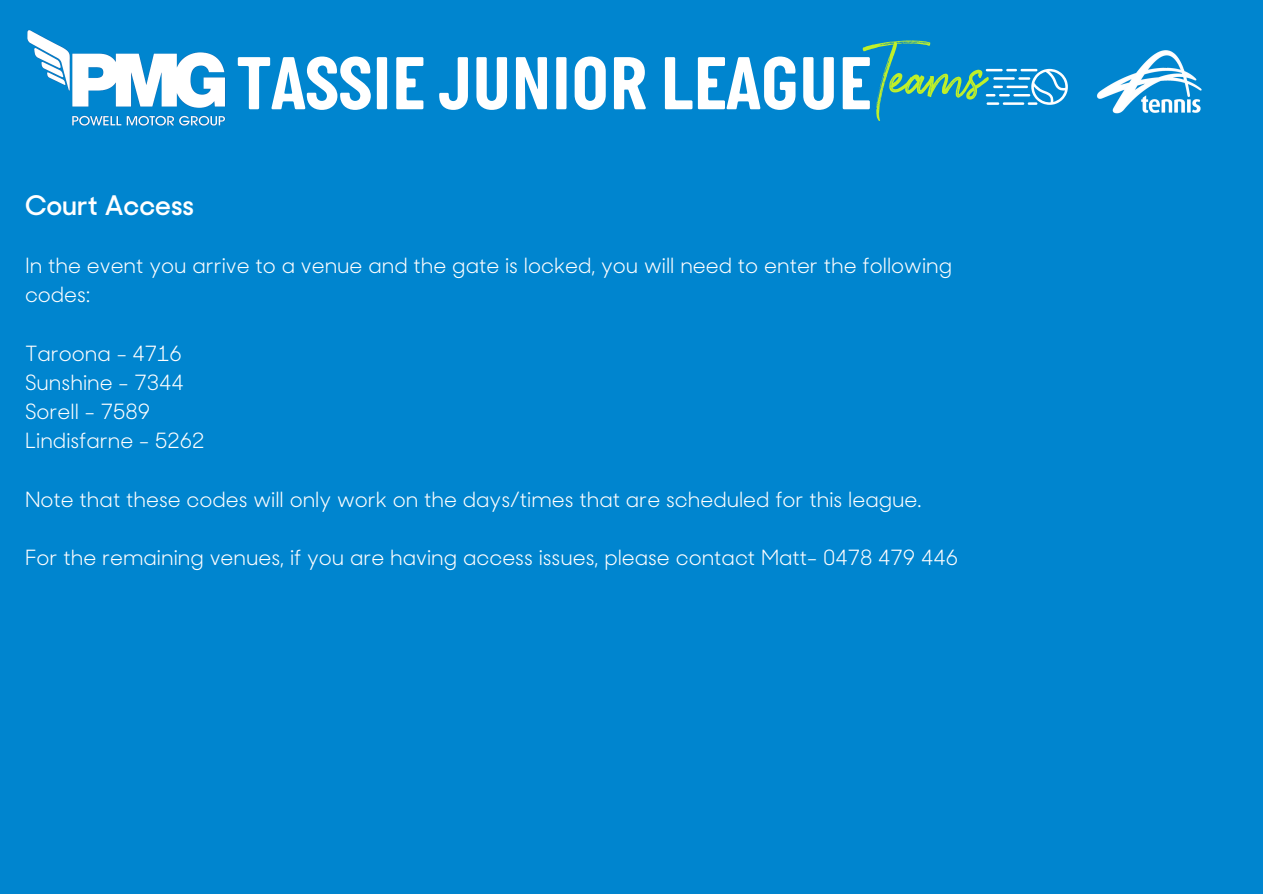
<style>
.page{position:relative;width:1263px;height:894px;background:#fff}
.page>*{position:absolute;margin:0;border:0;box-sizing:border-box;transform-origin:0 0}
.t1{font:79.2px "Brownhill Script";color:#c0f029}
.t2{font:700 76.65px "Italian Plate No 1";color:#fff}
.t3{font:600 27px "Sharp Sans No 2";color:#fff}
.t4{font:21px/29.2px "Sharp Sans No 2";color:#fff}
</style>
<div class="page">
<div style="left:0;top:0;width:1263px;height:893px;background:#0085cf"></div>
<img style="left:27px;top:30px;width:199px;height:96px">
<img style="left:1096px;top:50px;width:106px;height:64px">
<svg style="left:986px;top:69px;width:82px;height:36px"></svg>
<p class="t3" style="left:25px;top:194px;width:170px">Court Access</p>
<p class="t1" style="left:863px;top:28px;width:126px">Teams</p>
<p class="t2" style="left:237px;top:52px;width:636px">TASSIE JUNIOR LEAGUE</p>
<p class="t4" style="left:25px;top:253px;width:929px">In the event you arrive to a venue and the gate is locked, you will need to enter the following codes:</p>
<p class="t4" style="left:25px;top:340px;width:158px">Taroona - 4716</p>
<p class="t4" style="left:25px;top:370px;width:160px">Sunshine - 7344</p>
<p class="t4" style="left:25px;top:399px;width:127px">Sorell - 7589</p>
<p class="t4" style="left:25px;top:428px;width:181px">Lindisfarne - 5262</p>
<p class="t4" style="left:25px;top:487px;width:898px">Note that these codes will only work on the days/times that are scheduled for this league.</p>
<p class="t4" style="left:25px;top:545px;width:935px">For the remaining venues, if you are having access issues, please contact Matt- 0478 479 446</p>
</div>
